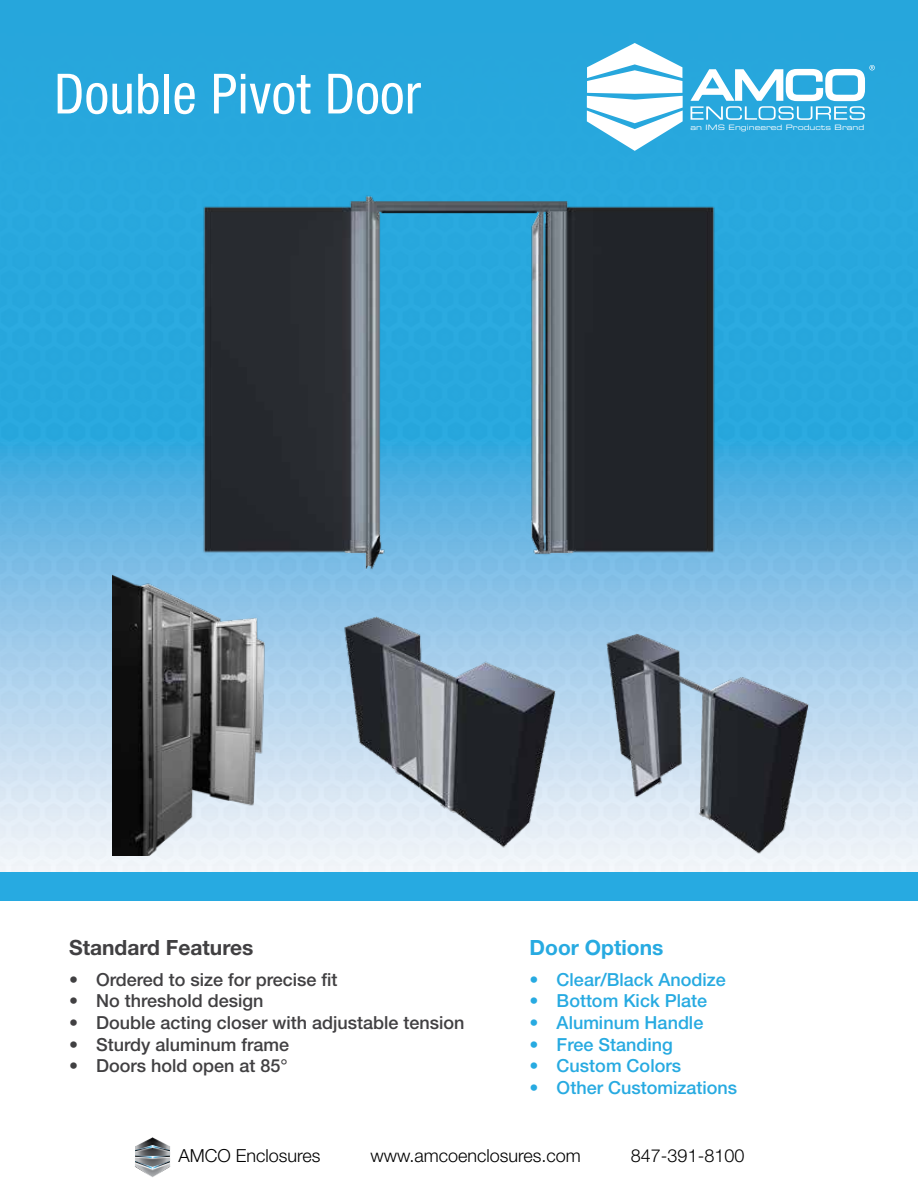
<style>
.page{position:relative;width:918px;height:1188px;background:#fff}
.page>*{position:absolute;margin:0;border:0;box-sizing:border-box;transform-origin:0 0}
.t1{font:condensed 55.5px "Helvetica Neue LT Std";letter-spacing:.01em;color:#fff}
.t2{font:700 21px "Helvetica Neue LT Std";color:#414042}
.t3{font:700 21px "Helvetica Neue LT Std";color:#27aae1}
.t4{font:500 18px "Helvetica Neue LT Std";color:#414042}
.t5{font:500 18px "Helvetica Neue LT Std";color:#27aae1}
.t6{font:300 18px "Helvetica Neue LT Std";color:#000}
.t7{font:7.35px "Eurostile LT Std Ex 2";color:#fff}
</style>
<div class="page">
<img style="left:135px;top:1137px;width:35px;height:40px">
<img style="left:0;top:0;width:918px;height:872px">
<div style="left:0;top:872px;width:918px;height:28px;background:#27aae1"></div>
<img style="left:313px;top:603px;width:279px;height:252px">
<svg style="left:587px;top:43px;width:96px;height:108px"></svg>
<svg style="left:689px;top:65px;width:186px;height:55px"></svg>
<img style="left:523px;top:608px;width:339px;height:254px">
<img style="left:170px;top:160px;width:578px;height:434px">
<img style="left:113px;top:562px;width:195px;height:293px">
<h1 class="t1" style="left:54px;top:62px;width:369px">Double Pivot Door</h1>
<p class="t7" style="left:691px;top:122px;width:175px">an IMS Engineered Products Brand</p>
<p class="t2" style="left:69px;top:935px;width:186px">Standard Features</p>
<p class="t4" style="left:69px;top:969px;width:270px">• Ordered to size for precise fit</p>
<p class="t4" style="left:69px;top:990px;width:196px">• No threshold design</p>
<p class="t4" style="left:69px;top:1012px;width:397px">• Double acting closer with adjustable tension</p>
<p class="t4" style="left:69px;top:1034px;width:222px">• Sturdy aluminum frame</p>
<p class="t4" style="left:69px;top:1055px;width:220px">• Doors hold open at 85°</p>
<p class="t3" style="left:530px;top:935px;width:135px">Door Options</p>
<p class="t5" style="left:530px;top:969px;width:198px">• Clear/Black Anodize</p>
<p class="t5" style="left:530px;top:990px;width:179px">• Bottom Kick Plate</p>
<p class="t5" style="left:530px;top:1012px;width:175px">• Aluminum Handle</p>
<p class="t5" style="left:530px;top:1034px;width:145px">• Free Standing</p>
<p class="t5" style="left:530px;top:1055px;width:153px">• Custom Colors</p>
<p class="t5" style="left:530px;top:1077px;width:209px">• Other Customizations</p>
<p class="t6" style="left:178px;top:1145px;width:144px">AMCO Enclosures</p>
<p class="t6" style="left:371px;top:1145px;width:212px">www.amcoenclosures.com</p>
<p class="t6" style="left:631px;top:1145px;width:115px">847-391-8100</p>
</div>
